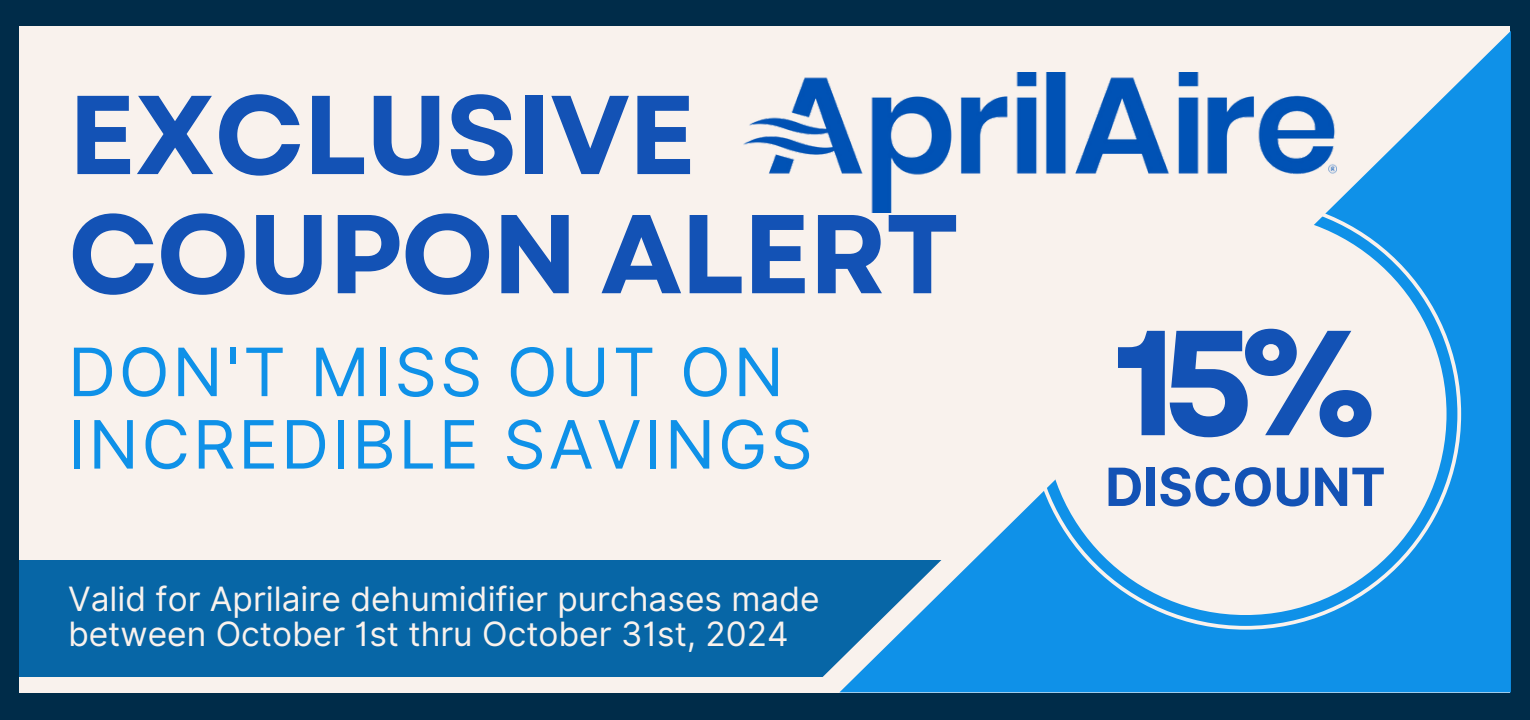
<style>
.page{position:relative;width:1530px;height:720px;background:#002c49}
.page>*{position:absolute;margin:0;border:0;box-sizing:border-box;transform-origin:0 0}
.t1{font:700 149.25px "Garet";color:#1352b5}
.t2{font:700 111.75px/119.2px "Garet";letter-spacing:-.015em;color:#1352b5}
.t3{font:66.75px/72.5px "Inter";letter-spacing:.045em;color:#0f91e8}
.t4{font:700 52.75px "Inter";color:#1352b5}
.t5{font:33.5px/35.5px "Inter";color:#f9f2ed}
</style>
<div class="page">
<div style="left:19px;top:27px;width:1491px;height:666px;background:#f9f2ed"></div>
<div style="left:19px;top:560px;width:1025px;height:117px;background:#0766a6"></div>
<svg style="left:839px;top:31px;width:672px;height:661px"></svg>
<svg style="left:1030px;top:198px;width:431px;height:432px"></svg>
<div style="left:1044px;top:213px;width:403px;height:402px;background:#f9f2ed;border-radius:50%"></div>
<img style="left:744px;top:72px;width:592px;height:141px">
<p class="t2" style="left:68px;top:76px;width:893px">EXCLUSIVE<br>COUPON ALERT</p>
<h2 class="t3" style="left:68px;top:336px;width:746px">DON'T MISS OUT ON<br>INCREDIBLE SAVINGS</h2>
<p class="t5" style="left:68px;top:581px;width:753px">Valid for Aprilaire dehumidifier purchases made between October 1st thru October 31st, 2024</p>
<h1 class="t1" style="left:1114px;top:276px;width:265px">15%</h1>
<h4 class="t4" style="left:1105px;top:455px;width:282px">DISCOUNT</h4>
</div>
